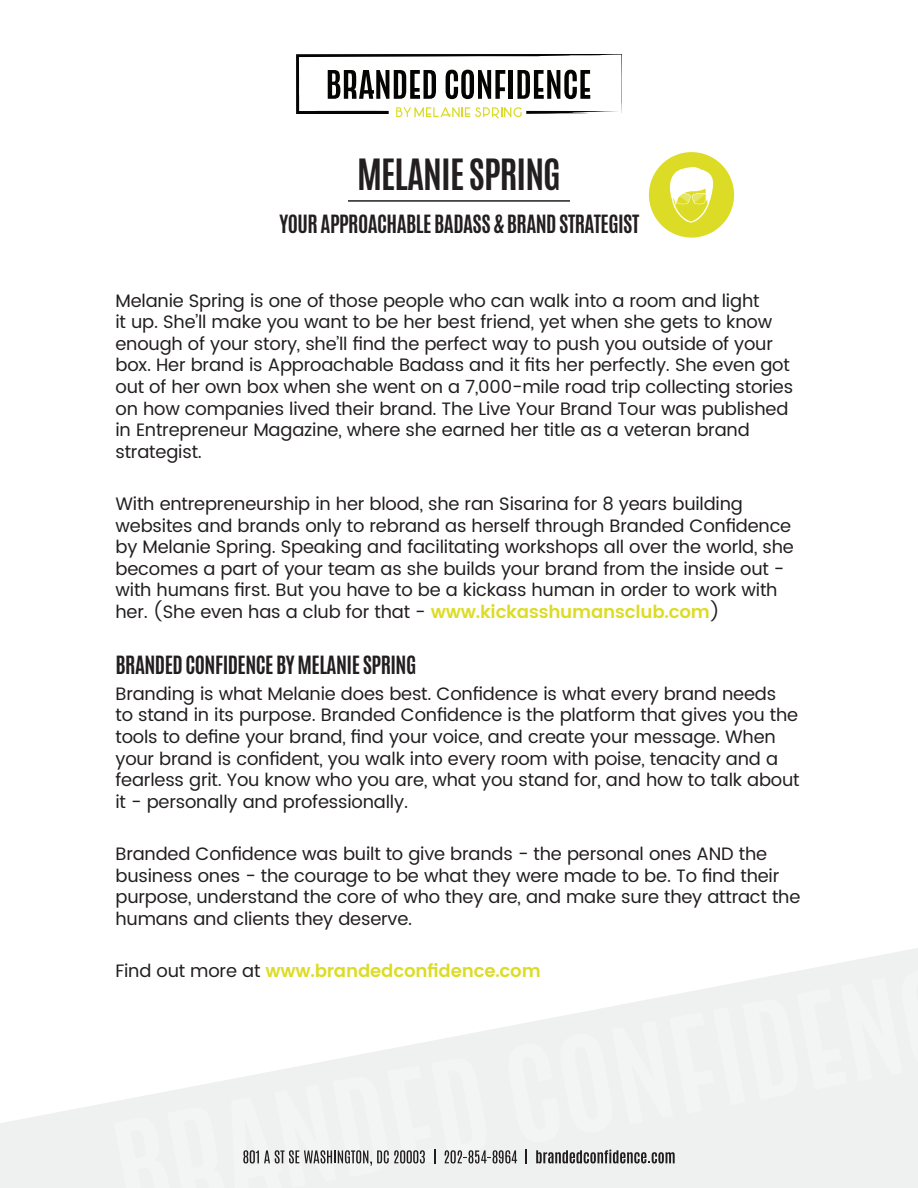
<style>
.page{position:relative;width:918px;height:1188px;background:#fff}
.page>*{position:absolute;margin:0;border:0;box-sizing:border-box;transform-origin:0 0}
.t1{font:700 36px "Antonio";letter-spacing:-.025em;color:#231f20}
.t2{font:700 21px "Antonio";letter-spacing:-.025em;color:#231f20}
.t3{font:18px/21.6px "Poppins";letter-spacing:-.01em;color:#231f20}
.t4{font:600 18px "Poppins";letter-spacing:-.01em;color:#dcdc26}
.s1{font-weight:600;color:#dcdc26}
.s2{font-weight:400;color:#231f20}
</style>
<div class="page">
<svg style="left:0;top:948px;width:918px;height:240px"></svg>
<svg style="left:296px;top:54px;width:326px;height:65px"></svg>
<svg style="left:114px;top:969px;width:804px;height:219px"></svg>
<hr style="left:348px;top:200px;width:222px;height:2px;background:#231f20">
<div style="left:649px;top:152px;width:85px;height:86px;background:#dcdc26;border-radius:50%"></div>
<svg style="left:669px;top:167px;width:45px;height:56px"></svg>
<p class="t1" style="left:357px;top:147px;width:205px">MELANIE SPRING</p>
<p class="t2" style="left:280px;top:208px;width:361px">YOUR APPROACHABLE BADASS &amp; BRAND STRATEGIST</p>
<p class="t3" style="left:116px;top:290px;width:679px">Melanie Spring is one of those people who can walk into a room and light<br>it up. She’ll make you want to be her best friend, yet when she gets to know enough of your story, she’ll find the perfect way to push you outside of your box. Her brand is Approachable Badass and it fits her perfectly. She even got out of her own box when she went on a 7,000-mile road trip collecting stories on how companies lived their brand. The Live Your Brand Tour was published in Entrepreneur Magazine, where she earned her title as a veteran brand strategist.</p>
<p class="t3" style="left:116px;top:493px;width:680px">With entrepreneurship in her blood, she ran Sisarina for 8 years building websites and brands only to rebrand as herself through Branded Confidence by Melanie Spring. Speaking and facilitating workshops all over the world, she becomes a part of your team as she builds your brand from the inside out - with humans first. But you have to be a kickass human in order to work with her. (She even has a club for that - <span class="s1">www.kickasshumansclub.com</span>)</p>
<p class="t2" style="left:116px;top:649px;width:302px">BRANDED CONFIDENCE BY MELANIE SPRING</p>
<p class="t3" style="left:116px;top:683px;width:686px">Branding is what Melanie does best. Confidence is what every brand needs<br>to stand in its purpose. Branded Confidence is the platform that gives you the tools to define your brand, find your voice, and create your message. When your brand is confident, you walk into every room with poise, tenacity and a fearless grit. You know who you are, what you stand for, and how to talk about it - personally and professionally.</p>
<p class="t3" style="left:116px;top:844px;width:686px">Branded Confidence was built to give brands - the personal ones AND the business ones - the courage to be what they were made to be. To find their purpose, understand the core of who they are, and make sure they attract the humans and clients they deserve.</p>
<p class="t4" style="left:116px;top:957px;width:427px"><span class="s2">Find out more at</span> www.brandedconfidence.com</p>
</div>
